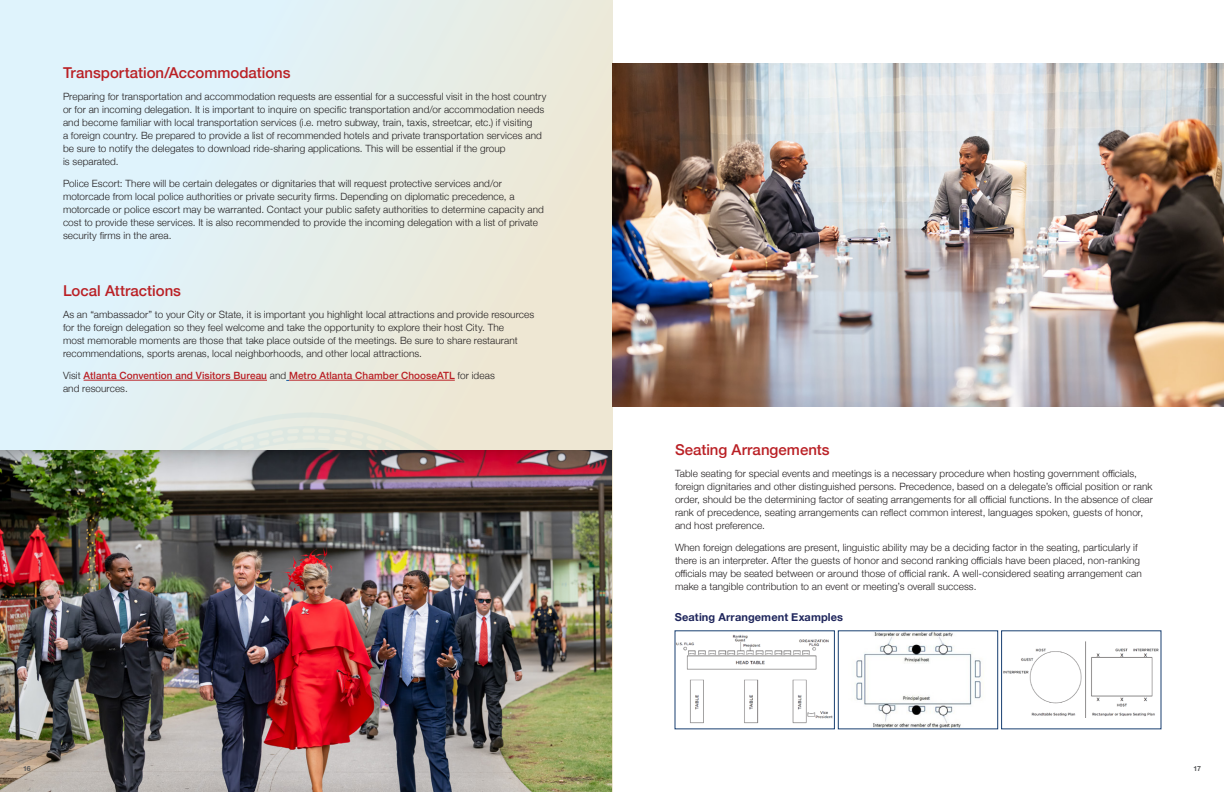
<style>
.page{position:relative;width:1224px;height:792px;background:#fff}
.page>*{position:absolute;margin:0;border:0;box-sizing:border-box;transform-origin:0 0}
.Red_Subhead{font:500 15px "Helvetica Neue";color:#ba2025}
.Blue_Subhead_1{font:700 11px "Helvetica Neue";letter-spacing:.01em;color:#1f265c}
.Body{font:300 10px/13px "Helvetica Neue";letter-spacing:.005em;color:#231f20}
.Body-2{font:500 10px/13px "Helvetica Neue";letter-spacing:.01em;color:#ba2025}
.t1{font:700 7px "Helvetica Neue";color:#57585a}
.s1{font-weight:300;color:#231f20}
</style>
<div class="page">
<div style="left:0;top:0;width:612px;height:792px;background:linear-gradient(to right,#dcf5ff,#eee8d4)"></div>
<svg style="left:68px;top:412px;width:483px;height:38px;background:#e6eae1"></svg>
<hr style="left:84px;top:380px;width:183px;height:1px;background:#ba2025">
<hr style="left:289px;top:380px;width:166px;height:1px;background:#ba2025">
<img style="left:612px;top:63px;width:612px;height:344px">
<img style="left:677px;top:634px;width:156px;height:90px">
<img style="left:856px;top:633px;width:125px;height:94px">
<div style="left:838px;top:631px;width:160px;height:98px;border:1px solid #183f71"></div>
<img style="left:1003px;top:641px;width:156px;height:77px">
<img style="left:0;top:450px;width:612px;height:342px">
<p class="Red_Subhead" style="left:63px;top:60px;width:229px">Transportation/Accommodations</p>
<p class="Body" style="left:63px;top:89px;width:485px">Preparing for transportation and accommodation requests are essential for a successful visit in the host country or for an incoming delegation. It is important to inquire on specific transportation and/or accommodation needs and become familiar with local transportation services (i.e. metro subway, train, taxis, streetcar, etc.) if visiting<br>a foreign country. Be prepared to provide a list of recommended hotels and private transportation services and be sure to notify the delegates to download ride-sharing applications. This will be essential if the group<br>is separated.</p>
<p class="Body" style="left:63px;top:176px;width:482px">Police Escort: There will be certain delegates or dignitaries that will request protective services and/or motorcade from local police authorities or private security firms. Depending on diplomatic precedence, a motorcade or police escort may be warranted. Contact your public safety authorities to determine capacity and cost to provide these services. It is also recommended to provide the incoming delegation with a list of private security firms in the area.</p>
<p class="Red_Subhead" style="left:63px;top:279px;width:120px">Local Attractions</p>
<p class="Body" style="left:63px;top:308px;width:473px">As an “ambassador” to your City or State, it is important you highlight local attractions and provide resources for the foreign delegation so they feel welcome and take the opportunity to explore their host City. The<br>most memorable moments are those that take place outside of the meetings. Be sure to share restaurant recommendations, sports arenas, local neighborhoods, and other local attractions.</p>
<p class="Body-2" style="left:63px;top:369px;width:433px"><span class="s1">Visit</span> Atlanta Convention and Visitors Bureau <span class="s1">and</span> Metro Atlanta Chamber ChooseATL <span class="s1">for ideas and resources.</span></p>
<p class="Red_Subhead" style="left:675px;top:437px;width:156px">Seating Arrangements</p>
<p class="Body" style="left:675px;top:466px;width:480px">Table seating for special events and meetings is a necessary procedure when hosting government officials, foreign dignitaries and other distinguished persons. Precedence, based on a delegate’s official position or rank order, should be the determining factor of seating arrangements for all official functions. In the absence of clear rank of precedence, seating arrangements can reflect common interest, languages spoken, guests of honor, and host preference.</p>
<p class="Body" style="left:675px;top:540px;width:468px">When foreign delegations are present, linguistic ability may be a deciding factor in the seating, particularly if there is an interpreter. After the guests of honor and second ranking officials have been placed, non-ranking officials may be seated between or around those of official rank. A well-considered seating arrangement can make a tangible contribution to an event or meeting’s overall success.</p>
<p class="Blue_Subhead_1" style="left:675px;top:609px;width:170px">Seating Arrangement Examples</p>
<p class="t1" style="left:23px;top:763px;width:9px">16</p>
<p class="t1" style="left:1194px;top:763px;width:9px">17</p>
</div>
